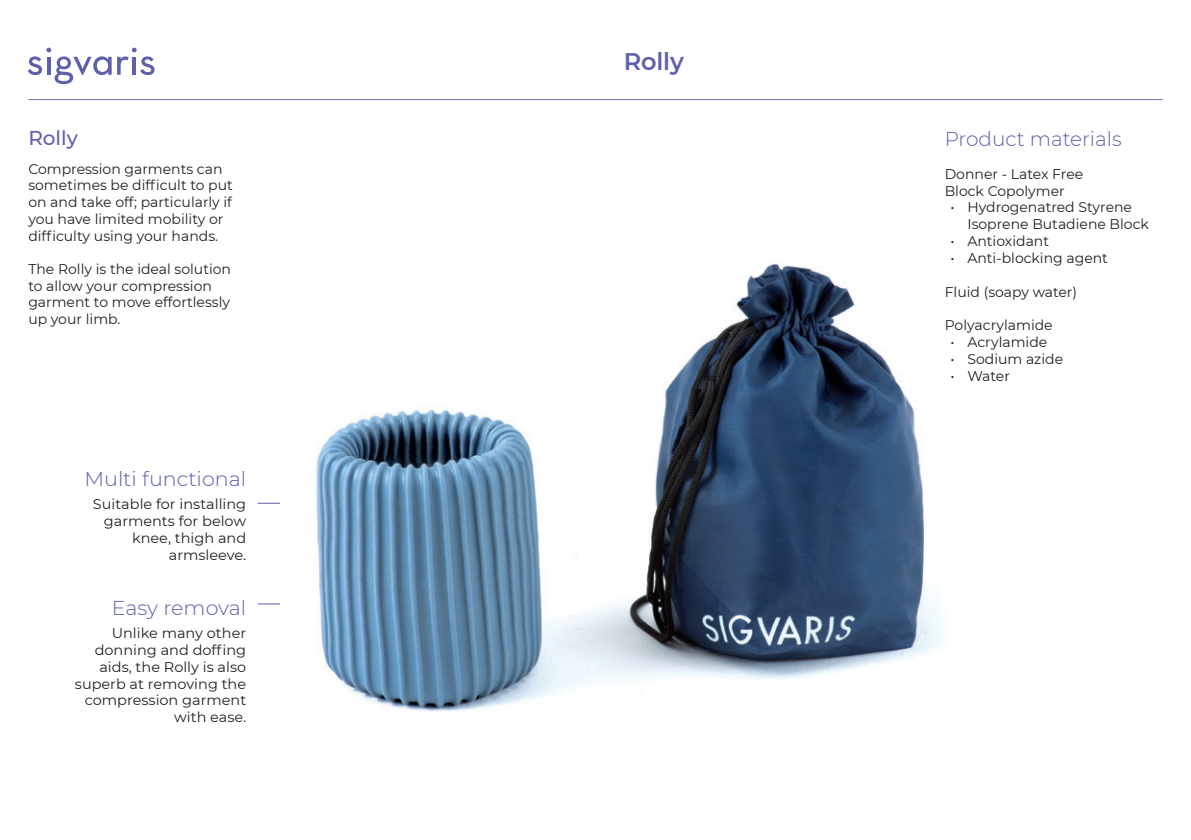
<style>
.page{position:relative;width:1191px;height:840px;background:#fff}
.page>*{position:absolute;margin:0;border:0;box-sizing:border-box;transform-origin:0 0}
.t1{font:600 24px "Montserrat";letter-spacing:-.005em;color:#5d60ab}
.t2{font:300 20px "Montserrat";color:#5d60ab}
.t3{font:500 20px "Montserrat";color:#5d60ab}
.t4{font:14px/16.8px "Montserrat";color:#231f20}
</style>
<div class="page">
<hr style="left:257px;top:502px;width:112px;height:1px;background:#5d60ab">
<hr style="left:257px;top:603px;width:154px;height:1px;background:#5d60ab">
<hr style="left:28px;top:99px;width:1134px;height:1px;background:#7270b4">
<svg style="left:28px;top:48px;width:126px;height:36px"></svg>
<img style="left:281px;top:263px;width:662px;height:449px">
<p class="t1" style="left:624px;top:44px;width:62px">Rolly</p>
<p class="t3" style="left:28px;top:123px;width:51px">Rolly</p>
<p class="t2" style="left:944px;top:125px;width:178px">Product materials</p>
<p class="t4" style="left:944px;top:165px;width:140px">Donner - Latex Free</p>
<p class="t4" style="left:944px;top:182px;width:122px">Block Copolymer</p>
<p class="t4" style="left:967px;top:198px;width:183px;text-indent:-17px">• Hydrogenatred Styrene<br>Isoprene Butadiene Block</p>
<p class="t4" style="left:950px;top:232px;width:100px">• Antioxidant</p>
<p class="t4" style="left:950px;top:249px;width:159px">• Anti-blocking agent</p>
<p class="t4" style="left:944px;top:282px;width:134px">Fluid (soapy water)</p>
<p class="t4" style="left:944px;top:316px;width:109px">Polyacrylamide</p>
<p class="t4" style="left:950px;top:333px;width:98px">• Acrylamide</p>
<p class="t4" style="left:950px;top:350px;width:114px">• Sodium azide</p>
<p class="t4" style="left:950px;top:366px;width:61px">• Water</p>
<p class="t4" style="left:28px;top:160px;width:206px">Compression garments can sometimes be difficult to put on and take off; particularly if you have limited mobility or difficulty using your hands.</p>
<p class="t4" style="left:28px;top:260px;width:204px">The Rolly is the ideal solution to allow your compression garment to move effortlessly up your limb.</p>
<p class="t2" style="left:84px;top:465px;width:163px">Multi functional</p>
<p class="t4" style="left:93px;top:495px;width:155px;text-align:right">Suitable for installing garments for below knee, thigh and armsleeve.</p>
<p class="t2" style="left:112px;top:594px;width:136px">Easy removal</p>
<p class="t4" style="left:75px;top:624px;width:173px;text-align:right">Unlike many other donning and doffing aids, the Rolly is also superb at removing the compression garment with ease.</p>
</div>
